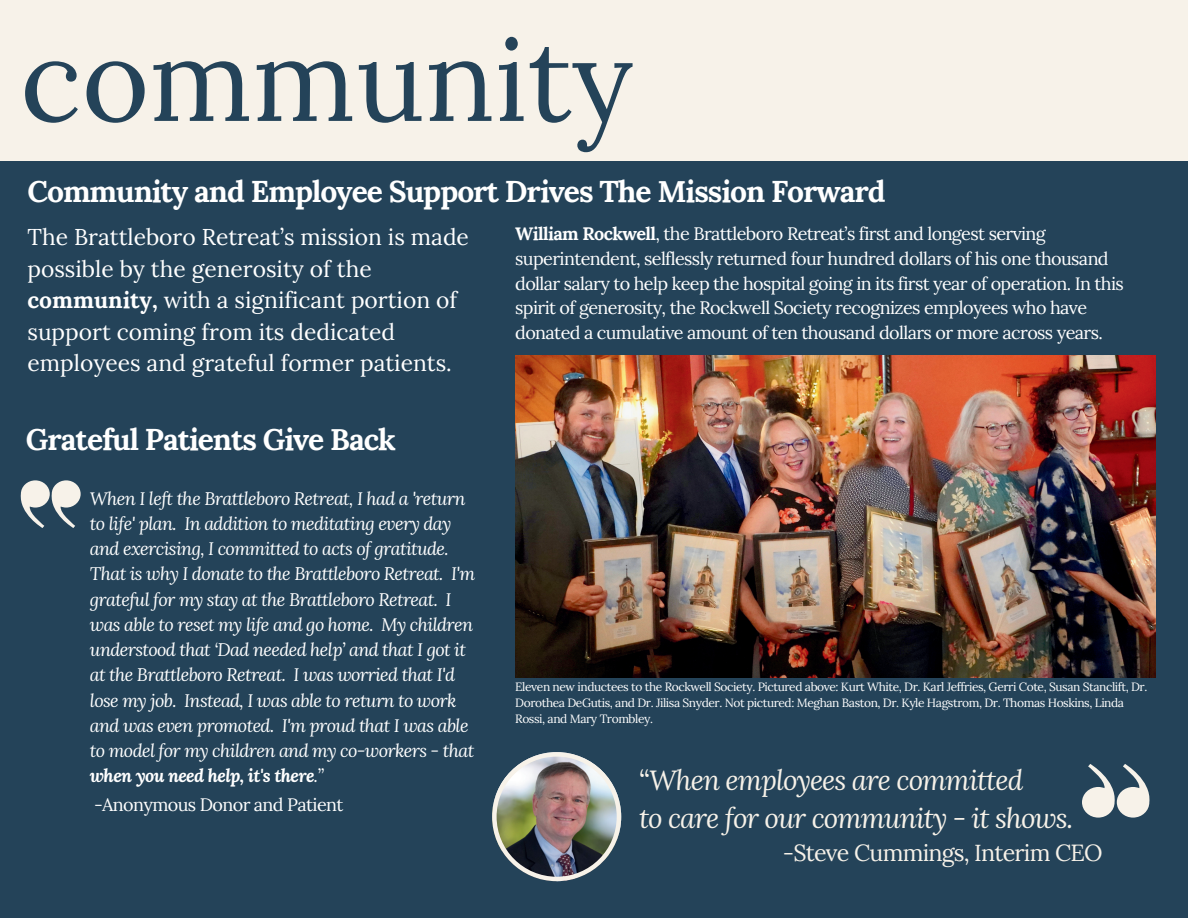
<style>
.page{position:relative;width:1188px;height:918px;background:#244359}
.page>*{position:absolute;margin:0;border:0;box-sizing:border-box;transform-origin:0 0}
.t1{font:115.5px "Lora";color:#244359}
.t2{font:700 30px "Lora";letter-spacing:-.035em;color:#fff}
.t3{font:italic 27.75px/38.2px "Lora";letter-spacing:-.035em;color:#f7f2e9}
.t4{font:23.25px "Lora";letter-spacing:-.035em;color:#f7f2e9}
.t5{font:22.8px/31.5px "Lora";color:#fff}
.t6{font:italic 18px/25.2px "Lora";letter-spacing:-.035em;color:#fff}
.t7{font:18px/24.8px "Lora";letter-spacing:-.035em;color:#fff}
.t8{font:12px/16px "Lora";letter-spacing:-.035em;color:#fff}
.s1{font-weight:700}
.s2{font-style:normal}
</style>
<div class="page">
<div style="left:0;top:0;width:1188px;height:161px;background:#f7f2e9"></div>
<img style="left:515px;top:355px;width:640px;height:322px">
<svg style="left:20px;top:480px;width:61px;height:48px"></svg>
<img style="left:492px;top:752px;width:129px;height:129px">
<svg style="left:1082px;top:764px;width:68px;height:54px"></svg>
<h1 class="t1" style="left:20px;top:-8px;width:614px">community</h1>
<h2 class="t2" style="left:27px;top:166px;width:860px">Community and Employee Support Drives The Mission Forward</h2>
<p class="t5" style="left:27px;top:220px;width:443px">The Brattleboro Retreat’s mission is made possible by the generosity of the <span class="s1">community,</span> with a significant portion of support coming from its dedicated employees and grateful former patients.</p>
<p class="t7" style="left:515px;top:220px;width:610px"><span class="s1">William Rockwell</span>, the Brattleboro Retreat’s first and longest serving superintendent, selflessly returned four hundred dollars of his one thousand dollar salary to help keep the hospital going in its first year of operation. In this spirit of generosity, the Rockwell Society recognizes employees who have donated a cumulative amount of ten thousand dollars or more across years.</p>
<h2 class="t2" style="left:26px;top:414px;width:372px">Grateful Patients Give Back</h2>
<p class="t6" style="left:90px;top:485px;width:387px">When I left the Brattleboro Retreat, I had a 'return to life' plan. In addition to meditating every day and exercising, I committed to acts of gratitude.<br>That is why I donate to the Brattleboro Retreat. I'm grateful for my stay at the Brattleboro Retreat. I was able to reset my life and go home. My children understood that ‘Dad needed help’ and that I got it at the Brattleboro Retreat. I was worried that I'd lose my job. Instead, I was able to return to work and was even promoted. I'm proud that I was able to model for my children and my co-workers - that <span class="s1">when you need help, it's there</span>.”</p>
<p class="t7" style="left:94px;top:792px;width:251px">-Anonymous Donor and Patient</p>
<p class="t8" style="left:515px;top:677px;width:634px">Eleven new inductees to the Rockwell Society. Pictured above: Kurt White, Dr. Karl Jeffries, Gerri Cote, Susan Stanclift, Dr.<br>Dorothea DeGutis, and Dr. Jilisa Snyder. Not pictured: Meghan Baston, Dr. Kyle Hagstrom, Dr. Thomas Hoskins, Linda<br>Rossi, and Mary Trombley.</p>
<h3 class="t3" style="left:639px;top:761px;width:436px"><span class="s2">“</span>When employees are committed<br>to care for our community - it shows.</h3>
<p class="t4" style="left:783px;top:835px;width:321px">-Steve Cummings, Interim CEO</p>
</div>
